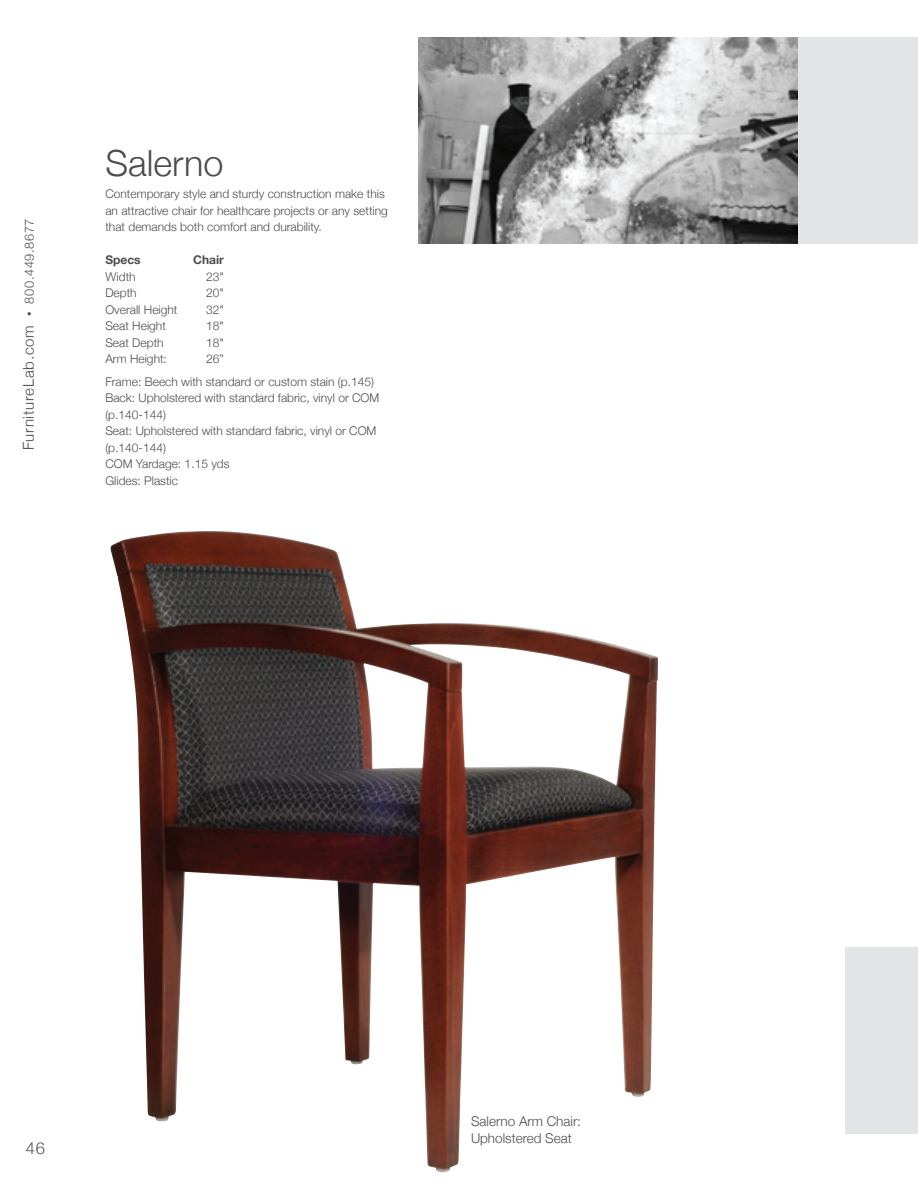
<style>
.page{position:relative;width:918px;height:1188px;background:#fff}
.page>*{position:absolute;margin:0;border:0;box-sizing:border-box;transform-origin:0 0}
.t1{font:300 36px "Helvetica Neue";color:#4b4c4d}
.t2{font:300 16.5px "Helvetica Neue";color:#4b4c4d}
.t3{font:300 15px "Helvetica Neue";letter-spacing:.05em;color:#4b4c4d}
.t4{font:300 13.5px/16.5px "Helvetica Neue";color:#4b4c4d}
.t5{font:300 12.75px "Helvetica Neue";letter-spacing:.05em;color:#4b4c4d}
.t6{font:300 12px/16.5px "Helvetica Neue";color:#4b4c4d}
.t7{font:700 12px "Helvetica Neue";color:#4b4c4d}
.t8{font:300 9px "Helvetica Neue";color:#4b4c4d}
</style>
<div class="page">
<div style="left:845px;top:948px;width:73px;height:186px;background:#e3e4e5"></div>
<div style="left:667px;top:38px;width:251px;height:206px;background:#e3e4e5"></div>
<img style="left:419px;top:38px;width:378px;height:206px">
<img style="left:110px;top:532px;width:548px;height:640px">
<p class="t5" style="left:19px;top:304px;width:86px;rotate:-90deg">800.449.8677</p>
<p class="t8" style="left:22px;top:316px;width:6px;rotate:-90deg">•</p>
<p class="t3" style="left:16px;top:450px;width:127px;rotate:-90deg">FurnitureLab.com</p>
<h1 class="t1" style="left:105px;top:134px;width:120px">Salerno</h1>
<p class="t6" style="left:105px;top:185px;width:284px">Contemporary style and sturdy construction make this an attractive chair for healthcare projects or any setting that demands both comfort and durability.</p>
<p class="t7" style="left:105px;top:250px;width:37px">Specs</p>
<p class="t7" style="left:193px;top:250px;width:32px">Chair</p>
<p class="t6" style="left:105px;top:267px;width:32px">Width</p>
<p class="t6" style="left:206px;top:267px;width:19px">23"</p>
<p class="t6" style="left:105px;top:284px;width:33px">Depth</p>
<p class="t6" style="left:206px;top:284px;width:19px">20"</p>
<p class="t6" style="left:105px;top:300px;width:74px">Overall Height</p>
<p class="t6" style="left:206px;top:300px;width:19px">32"</p>
<p class="t6" style="left:105px;top:317px;width:62px">Seat Height</p>
<p class="t6" style="left:206px;top:317px;width:19px">18"</p>
<p class="t6" style="left:105px;top:333px;width:60px">Seat Depth</p>
<p class="t6" style="left:206px;top:333px;width:19px">18"</p>
<p class="t6" style="left:105px;top:350px;width:63px">Arm Height:</p>
<p class="t6" style="left:105px;top:347px;width:270px;line-height:22.5px;text-indent:101px">26”<br>Frame: Beech with standard or custom stain (p.145)</p>
<p class="t6" style="left:105px;top:389px;width:275px">Back: Upholstered with standard fabric, vinyl or COM (p.140-144)<br>Seat: Upholstered with standard fabric, vinyl or COM (p.140-144)<br>COM Yardage: 1.15 yds<br>Glides: Plastic</p>
<h2 class="t2" style="left:26px;top:1135px;width:21px">46</h2>
<p class="t4" style="left:471px;top:1112px;width:112px">Salerno Arm Chair:<br>Upholstered Seat</p>
</div>
